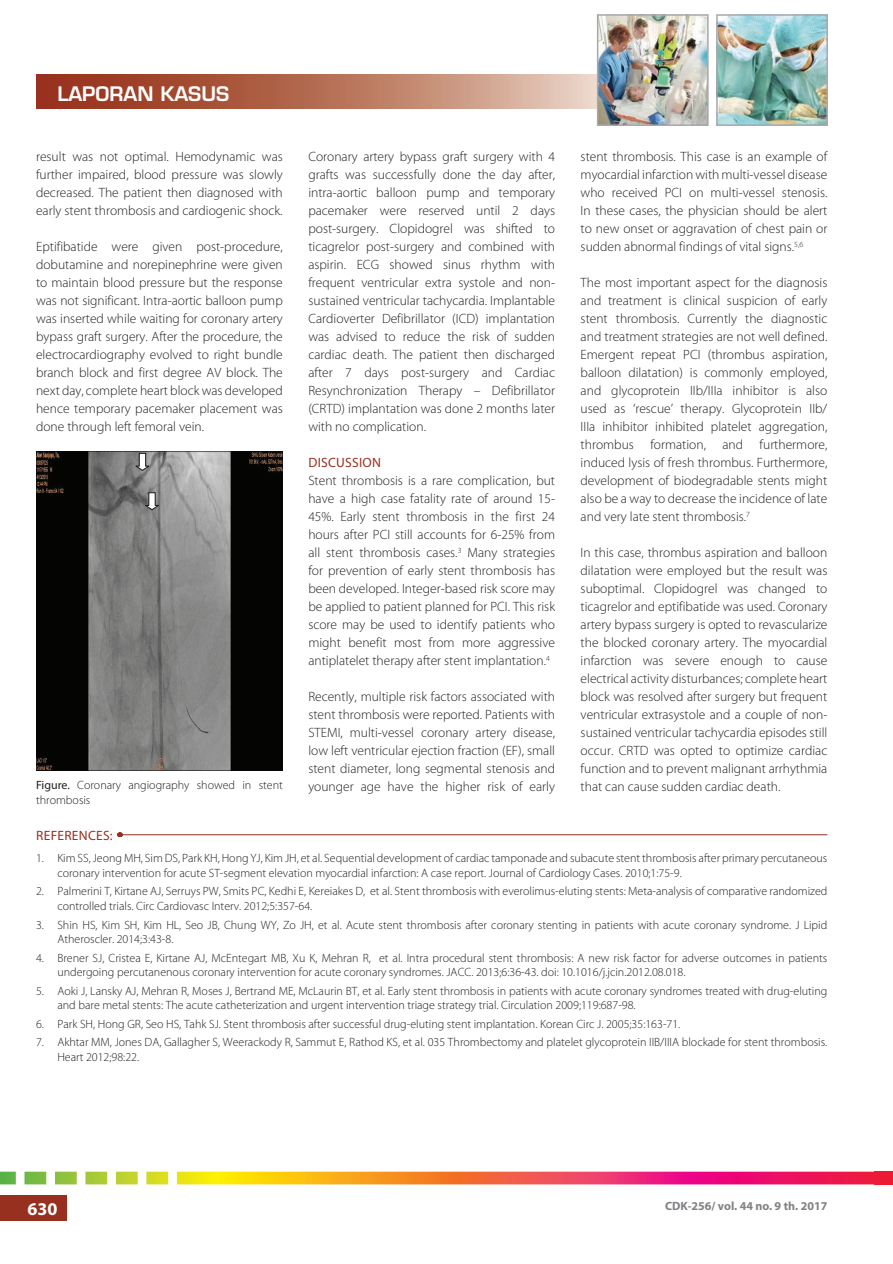
<style>
.page{position:relative;width:893px;height:1264px;background:#fff}
.page>*{position:absolute;margin:0;border:0;box-sizing:border-box;transform-origin:0 0}
.t1{font:600 19.5px "Eurostile LT Std";color:#fff}
.t2{font:700 18px "Myriad Pro";color:#fff}
.MP_default{font:300 13.5px/18px "Myriad Pro";color:#231f20;text-align:justify}
.MP_lampiran_referens{font:13.5px "Myriad Pro";letter-spacing:.02em;color:#98301f}
.MP_H1___color{font:13.5px "Myriad Pro";letter-spacing:.02em;color:#98301f}
.MP_img_title_BR{font:300 12px/14.4px "Myriad Pro";color:#231f20}
.t3{font:700 12px "Myriad Pro";color:#808285}
.s1{font-weight:400}
</style>
<div class="page">
<svg style="left:36px;top:74px;width:561px;height:35px"></svg>
<img style="left:600px;top:18px;width:105px;height:105px">
<div style="left:597px;top:15px;width:111px;height:111px;border:2px solid #a8a9ad"></div>
<img style="left:719px;top:18px;width:105px;height:105px">
<div style="left:716px;top:15px;width:111px;height:111px;border:2px solid #a8a9ad"></div>
<div style="left:0;top:1195px;width:66px;height:25px;background:#98301f"></div>
<svg style="left:0;top:1171px;width:892px;height:13px"></svg>
<img style="left:36px;top:451px;width:247px;height:319px">
<svg style="left:135px;top:452px;width:17px;height:20px"></svg>
<svg style="left:144px;top:492px;width:17px;height:19px"></svg>
<hr style="left:117px;top:834px;width:710px;height:1px;background:#98301f">
<h1 class="t1" style="left:57px;top:81px;width:173px">LAPORAN KASUS</h1>
<p class="MP_default" style="left:36px;top:148px;width:248px">result was not optimal. Hemodynamic was further impaired, blood pressure was slowly decreased. The patient then diagnosed with early stent thrombosis and cardiogenic shock.</p>
<p class="MP_default" style="left:36px;top:238px;width:248px">Eptifibatide were given post-procedure, dobutamine and norepinephrine were given to maintain blood pressure but the response was not significant. Intra-aortic balloon pump was inserted while waiting for coronary artery bypass graft surgery. After the procedure, the electrocardiography evolved to right bundle branch block and first degree AV block. The next day, complete heart block was developed hence temporary pacemaker placement was done through left femoral vein.</p>
<p class="MP_img_title_BR" style="left:36px;top:778px;width:248px"><span class="s1">Figure.</span> Coronary angiography showed in stent thrombosis</p>
<p class="MP_default" style="left:308px;top:148px;width:248px">Coronary artery bypass graft surgery with 4 grafts was successfully done the day after, intra-aortic balloon pump and temporary pacemaker were reserved until 2 days post-surgery. Clopidogrel was shifted to ticagrelor post-surgery and combined with aspirin. ECG showed sinus rhythm with frequent ventricular extra systole and non&shy;sustained ventricular tachycardia. Implantable Cardioverter Defibrillator (ICD) implantation was advised to reduce the risk of sudden cardiac death. The patient then discharged after 7 days post-surgery and Cardiac Resynchronization Therapy – Defibrillator (CRTD) implantation was done 2 months later with no complication.</p>
<p class="MP_H1___color" style="left:308px;top:454px;width:74px">DISCUSSION</p>
<p class="MP_default" style="left:308px;top:472px;width:248px">Stent thrombosis is a rare complication, but have a high case fatality rate of around 15- 45%. Early stent thrombosis in the first 24 hours after PCI still accounts for 6-25% from all stent thrombosis cases.<sup>3</sup> Many strategies for prevention of early stent thrombosis has been developed. Integer-based risk score may be applied to patient planned for PCI. This risk score may be used to identify patients who might benefit most from more aggressive antiplatelet therapy after stent implantation.<sup>4</sup></p>
<p class="MP_default" style="left:308px;top:688px;width:248px">Recently, multiple risk factors associated with stent thrombosis were reported. Patients with STEMI, multi-vessel coronary artery disease, low left ventricular ejection fraction (EF), small stent diameter, long segmental stenosis and younger age have the higher risk of early</p>
<p class="MP_default" style="left:580px;top:148px;width:248px">stent thrombosis. This case is an example of myocardial infarction with multi-vessel disease who received PCI on multi-vessel stenosis.<br>In these cases, the physician should be alert to new onset or aggravation of chest pain or sudden abnormal findings of vital signs.<sup>5,6</sup></p>
<p class="MP_default" style="left:580px;top:274px;width:248px">The most important aspect for the diagnosis and treatment is clinical suspicion of early stent thrombosis. Currently the diagnostic and treatment strategies are not well defined.<br>Emergent repeat PCI (thrombus aspiration, balloon dilatation) is commonly employed, and glycoprotein IIb/IIIa inhibitor is also used as ‘rescue’ therapy. Glycoprotein IIb/ IIIa inhibitor inhibited platelet aggregation, thrombus formation, and furthermore, induced lysis of fresh thrombus. Furthermore, development of biodegradable stents might also be a way to decrease the incidence of late and very late stent thrombosis.<sup>7</sup></p>
<p class="MP_default" style="left:580px;top:544px;width:248px">In this case, thrombus aspiration and balloon dilatation were employed but the result was suboptimal. Clopidogrel was changed to ticagrelor and eptifibatide was used. Coronary artery bypass surgery is opted to revascularize the blocked coronary artery. The myocardial infarction was severe enough to cause electrical activity disturbances; complete heart block was resolved after surgery but frequent ventricular extrasystole and a couple of non&shy;sustained ventricular tachycardia episodes still occur. CRTD was opted to optimize cardiac function and to prevent malignant arrhythmia that can cause sudden cardiac death.</p>
<p class="MP_lampiran_referens" style="left:36px;top:826px;width:78px">REFERENCES:</p>
<p class="MP_img_title_BR" style="left:57px;top:851px;width:771px;text-indent:-21px">1. Kim SS, Jeong MH, Sim DS, Park KH, Hong YJ, Kim JH, et al. Sequential development of cardiac tamponade and subacute stent thrombosis after primary percutaneous coronary intervention for acute ST-segment elevation myocardial infarction: A case report. Journal of Cardiology Cases. 2010;1:75-9.</p>
<p class="MP_img_title_BR" style="left:57px;top:884px;width:771px;text-indent:-21px">2. Palmerini T, Kirtane AJ, Serruys PW, Smits PC, Kedhi E, Kereiakes D, et al. Stent thrombosis with everolimus-eluting stents: Meta-analysis of comparative randomized controlled trials. Circ Cardiovasc Interv. 2012;5:357-64.</p>
<p class="MP_img_title_BR" style="left:57px;top:917px;width:771px;text-indent:-21px">3. Shin HS, Kim SH, Kim HL, Seo JB, Chung WY, Zo JH, et al. Acute stent thrombosis after coronary stenting in patients with acute coronary syndrome. J Lipid<br>Atheroscler. 2014;3:43-8.</p>
<p class="MP_img_title_BR" style="left:57px;top:950px;width:771px;text-indent:-21px">4. Brener SJ, Cristea E, Kirtane AJ, McEntegart MB, Xu K, Mehran R, et al. Intra procedural stent thrombosis: A new risk factor for adverse outcomes in patients undergoing percutanenous coronary intervention for acute coronary syndromes. JACC. 2013;6:36-43. doi: 10.1016/j.jcin.2012.08.018.</p>
<p class="MP_img_title_BR" style="left:57px;top:983px;width:771px;text-indent:-21px">5. Aoki J, Lansky AJ, Mehran R, Moses J, Bertrand ME, McLaurin BT, et al. Early stent thrombosis in patients with acute coronary syndromes treated with drug-eluting and bare metal stents: The acute catheterization and urgent intervention triage strategy trial. Circulation 2009;119:687-98.</p>
<p class="MP_img_title_BR" style="left:36px;top:1016px;width:645px">6. Park SH, Hong GR, Seo HS, Tahk SJ. Stent thrombosis after successful drug-eluting stent implantation. Korean Circ J. 2005;35:163-71.</p>
<p class="MP_img_title_BR" style="left:57px;top:1035px;width:771px;text-indent:-21px">7. Akhtar MM, Jones DA, Gallagher S, Weerackody R, Sammut E, Rathod KS, et al. 035 Thrombectomy and platelet glycoprotein IIB/IIIA blockade for stent thrombosis.<br>Heart 2012;98:22.</p>
<h2 class="t2" style="left:27px;top:1196px;width:31px">630</h2>
<p class="t3" style="left:665px;top:1198px;width:164px">CDK-256/ vol. 44 no. 9 th. 2017</p>
</div>
